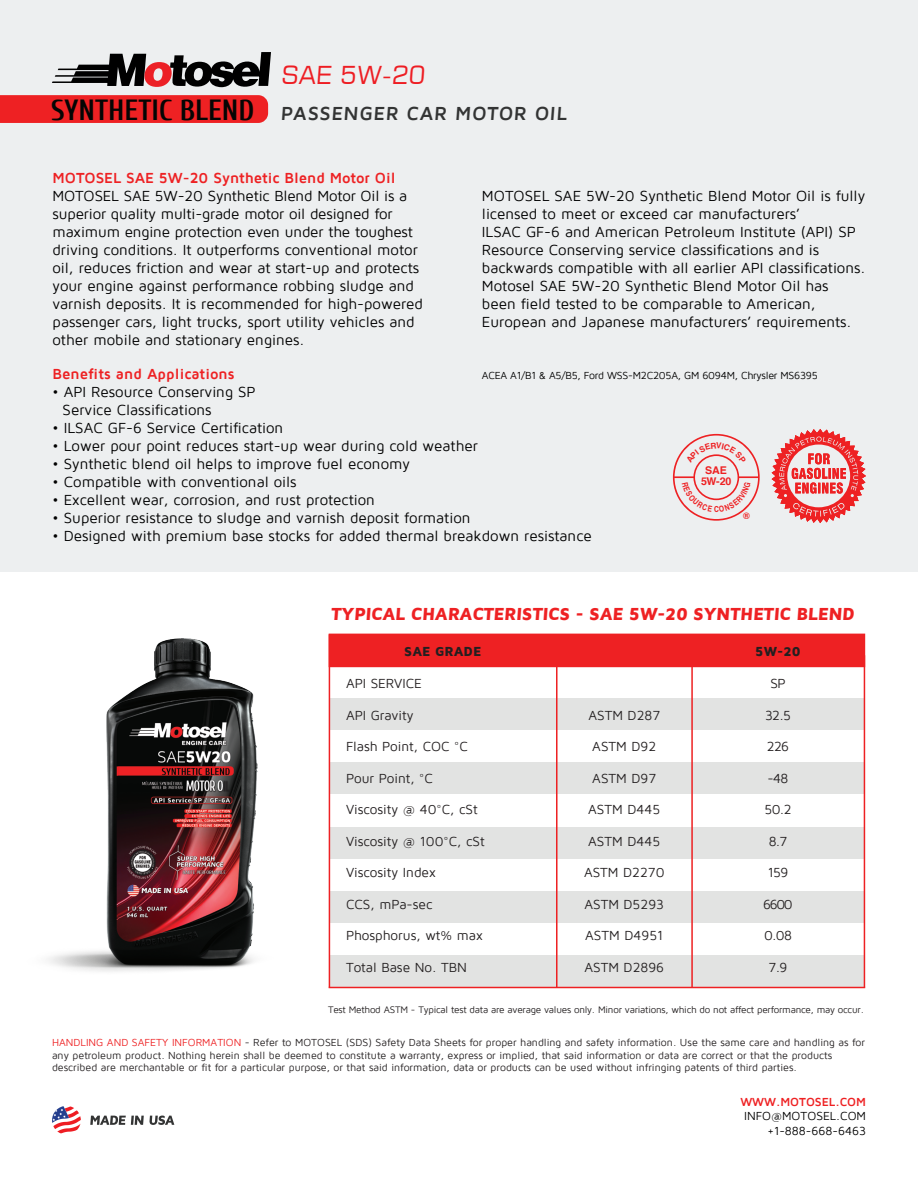
<style>
.page{position:relative;width:918px;height:1188px;background:#fff}
.page>*{position:absolute;margin:0;border:0;box-sizing:border-box;transform-origin:0 0}
.t1{font:700 29.1px "Cuprum";color:#050504}
.t2{font:24.75px "Square 721 BT";color:#ee1d23}
.t3{font:700 19.5px "Maven Pro";color:#333434}
.t4{font:900 18px "Maven Pro";color:#ee2123}
.t5{font:15px/18px "Maven Pro";color:#000}
.t6{font:700 15px "Maven Pro";letter-spacing:-.005em;color:#ee2123}
.t7{font:13.5px "Maven Pro";color:#231f20}
.t8{font:900 13.5px "Maven Pro";color:#231f20}
.t9{font:12px/14.4px "Maven Pro";color:#000;text-align:right}
.t10{font:700 12px "Maven Pro";letter-spacing:-.005em;color:#ee2123}
.t11{font:700 10.65px "Helvetica";color:#ee2123}
.t12{font:10.5px/12.6px "Maven Pro";color:#231f20}
.t13{font:10.5px "Maven Pro";letter-spacing:-.025em;color:#000}
.t14{font:9.75px "Maven Pro";letter-spacing:-.02em;color:#231f20}
.t15{font:700 9px "Helvetica";color:#ee2123}
.s1{color:#ee2123}
</style>
<div class="page">
<div style="left:0;top:0;width:918px;height:572px;background:#edeff0"></div>
<svg style="left:772px;top:429px;width:94px;height:94px"></svg>
<img style="left:48px;top:633px;width:292px;height:356px">
<div style="left:329px;top:666px;width:535px;height:33px;background:#fff"></div>
<div style="left:329px;top:699px;width:535px;height:32px;background:#e2e3e2"></div>
<div style="left:329px;top:731px;width:535px;height:32px;background:#fff"></div>
<div style="left:329px;top:763px;width:535px;height:32px;background:#e2e3e2"></div>
<div style="left:329px;top:795px;width:535px;height:32px;background:#fff"></div>
<div style="left:329px;top:827px;width:535px;height:32px;background:#e2e3e2"></div>
<div style="left:329px;top:859px;width:535px;height:32px;background:#fff"></div>
<div style="left:329px;top:891px;width:535px;height:32px;background:#e2e3e2"></div>
<div style="left:329px;top:923px;width:535px;height:32px;background:#fff"></div>
<div style="left:329px;top:955px;width:535px;height:32px;background:#e2e3e2"></div>
<div style="left:329px;top:634px;width:536px;height:33px;background:#ee2123"></div>
<hr style="left:329px;top:634px;width:1px;height:353px;background:#ee2123">
<hr style="left:556px;top:634px;width:2px;height:353px;background:#ee2123">
<hr style="left:691px;top:634px;width:2px;height:353px;background:#ee2123">
<hr style="left:864px;top:655px;width:1px;height:332px;background:#ee2123">
<hr style="left:329px;top:987px;width:536px;height:1px;background:#ee2123">
<div style="left:0;top:95px;width:268px;height:28px;background:#ee2123"></div>
<svg style="left:52px;top:52px;width:219px;height:36px"></svg>
<svg style="left:52px;top:1106px;width:29px;height:28px"></svg>
<svg style="left:90px;top:1116px;width:84px;height:9px"></svg>
<svg style="left:673px;top:434px;width:87px;height:87px"></svg>
<h1 class="t1" style="left:51px;top:93px;width:205px">SYNTHETIC BLEND</h1>
<h2 class="t2" style="left:281px;top:60px;width:148px">SAE 5W-20</h2>
<h3 class="t3" style="left:281px;top:103px;width:289px">PASSENGER CAR MOTOR OIL</h3>
<p class="t6" style="left:53px;top:170px;width:345px">MOTOSEL SAE 5W-20 Synthetic Blend Motor Oil</p>
<p class="t5" style="left:53px;top:187px;width:372px">MOTOSEL SAE 5W-20 Synthetic Blend Motor Oil is a superior quality multi-grade motor oil designed for maximum engine protection even under the toughest driving conditions. It outperforms conventional motor oil, reduces friction and wear at start-up and protects your engine against performance robbing sludge and varnish deposits. It is recommended for high-powered passenger cars, light trucks, sport utility vehicles and other mobile and stationary engines.</p>
<p class="t5" style="left:482px;top:187px;width:385px">MOTOSEL SAE 5W-20 Synthetic Blend Motor Oil is fully licensed to meet or exceed car manufacturers’<br>ILSAC GF-6 and American Petroleum Institute (API) SP Resource Conserving service classifications and is backwards compatible with all earlier API classifications.<br>Motosel SAE 5W-20 Synthetic Blend Motor Oil has been field tested to be comparable to American, European and Japanese manufacturers’ requirements.</p>
<p class="t6" style="left:53px;top:366px;width:184px">Benefits and Applications</p>
<p class="t5" style="left:63px;top:383px;width:194px;text-indent:-10px">• API Resource Conserving SP<br>Service Classifications</p>
<p class="t5" style="left:53px;top:419px;width:232px">• ILSAC GF-6 Service Certification</p>
<p class="t5" style="left:53px;top:437px;width:427px">• Lower pour point reduces start-up wear during cold weather</p>
<p class="t5" style="left:53px;top:455px;width:359px">• Synthetic blend oil helps to improve fuel economy</p>
<p class="t5" style="left:53px;top:473px;width:246px">• Compatible with conventional oils</p>
<p class="t5" style="left:53px;top:491px;width:324px">• Excellent wear, corrosion, and rust protection</p>
<p class="t5" style="left:53px;top:509px;width:420px">• Superior resistance to sludge and varnish deposit formation</p>
<p class="t5" style="left:53px;top:527px;width:541px">• Designed with premium base stocks for added thermal breakdown resistance</p>
<p class="t13" style="left:482px;top:370px;width:338px">ACEA A1/B1 &amp; A5/B5, Ford WSS-M2C205A, GM 6094M, Chrysler MS6395</p>
<p class="t11" style="left:705px;top:462px;width:23px">SAE</p>
<p class="t11" style="left:701px;top:473px;width:32px">5W-20</p>
<p class="t15" style="left:743px;top:508px;width:8px">®</p>
<p class="t4" style="left:331px;top:604px;width:527px">TYPICAL CHARACTERISTICS - SAE 5W-20 SYNTHETIC BLEND</p>
<p class="t8" style="left:404px;top:644px;width:79px">SAE GRADE</p>
<p class="t8" style="left:755px;top:644px;width:47px">5W-20</p>
<p class="t7" style="left:346px;top:677px;width:77px">API SERVICE</p>
<p class="t7" style="left:346px;top:708px;width:69px">API Gravity</p>
<p class="t7" style="left:346px;top:740px;width:123px">Flash Point, COC °C</p>
<p class="t7" style="left:346px;top:771px;width:88px">Pour Point, °C</p>
<p class="t7" style="left:346px;top:803px;width:133px">Viscosity @ 40°C, cSt</p>
<p class="t7" style="left:346px;top:834px;width:140px">Viscosity @ 100°C, cSt</p>
<p class="t7" style="left:346px;top:866px;width:91px">Viscosity Index</p>
<p class="t7" style="left:346px;top:897px;width:88px">CCS, mPa-sec</p>
<p class="t7" style="left:346px;top:929px;width:138px">Phosphorus, wt% max</p>
<p class="t7" style="left:346px;top:960px;width:123px">Total Base No. TBN</p>
<p class="t7" style="left:588px;top:708px;width:73px">ASTM D287</p>
<p class="t7" style="left:592px;top:740px;width:66px">ASTM D92</p>
<p class="t7" style="left:592px;top:771px;width:65px">ASTM D97</p>
<p class="t7" style="left:588px;top:803px;width:74px">ASTM D445</p>
<p class="t7" style="left:588px;top:834px;width:74px">ASTM D445</p>
<p class="t7" style="left:584px;top:866px;width:82px">ASTM D2270</p>
<p class="t7" style="left:584px;top:897px;width:81px">ASTM D5293</p>
<p class="t7" style="left:585px;top:929px;width:80px">ASTM D4951</p>
<p class="t7" style="left:584px;top:960px;width:81px">ASTM D2896</p>
<p class="t7" style="left:771px;top:677px;width:16px">SP</p>
<p class="t7" style="left:765px;top:708px;width:28px">32.5</p>
<p class="t7" style="left:767px;top:740px;width:24px">226</p>
<p class="t7" style="left:768px;top:771px;width:22px">-48</p>
<p class="t7" style="left:765px;top:803px;width:29px">50.2</p>
<p class="t7" style="left:769px;top:834px;width:20px">8.7</p>
<p class="t7" style="left:768px;top:866px;width:22px">159</p>
<p class="t7" style="left:763px;top:897px;width:31px">6600</p>
<p class="t7" style="left:764px;top:929px;width:29px">0.08</p>
<p class="t7" style="left:769px;top:960px;width:20px">7.9</p>
<p class="t14" style="left:328px;top:1004px;width:537px">Test Method ASTM - Typical test data are average values only. Minor variations, which do not affect performance, may occur.</p>
<p class="t12" style="left:52px;top:1036px;width:815px"><span class="s1">HANDLING AND SAFETY INFORMATION</span> - Refer to MOTOSEL (SDS) Safety Data Sheets for proper handling and safety information. Use the same care and handling as for any petroleum product. Nothing herein shall be deemed to constitute a warranty, express or implied, that said information or data are correct or that the products described are merchantable or fit for a particular purpose, or that said information, data or products can be used without infringing patents of third parties.</p>
<p class="t10" style="left:740px;top:1095px;width:127px">WWW.MOTOSEL.COM</p>
<p class="t9" style="left:744px;top:1109px;width:123px">INFO@MOTOSEL.COM +1-888-668-6463</p>
</div>
